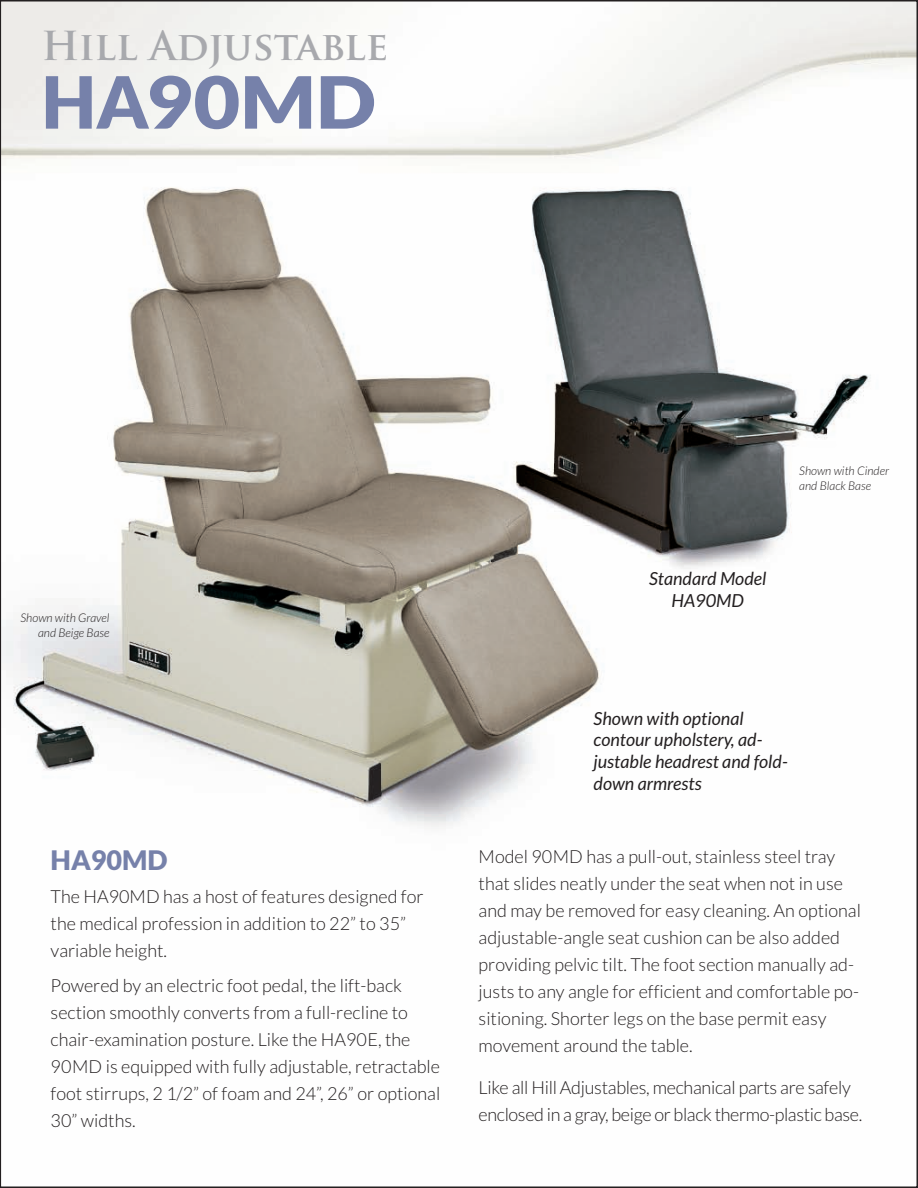
<style>
.page{position:relative;width:918px;height:1188px;background:#fff}
.page>*{position:absolute;margin:0;border:0;box-sizing:border-box;transform-origin:0 0}
.t1{font:900 72px "Lato";color:#7681aa}
.t2{font:700 39px "Trajan Pro";color:#a8a9ad}
.t3{font:900 27px "Lato";color:#7681aa}
.t4{font:300 18px/27px "Lato";color:#231f20}
.t5{font:italic 18px/21.6px "Lato";color:#231f20}
.t6{font:italic 300 12px/15px "Lato";color:#231f20;text-align:right}
</style>
<div class="page">
<img style="left:3px;top:3px;width:912px;height:824px">
<h2 class="t2" style="left:42px;top:30px;width:348px">Hill Adjustable</h2>
<h1 class="t1" style="left:42px;top:62px;width:336px">HA90MD</h1>
<p class="t6" style="left:20px;top:610px;width:91px">Shown with Gravel and Beige Base</p>
<h3 class="t3" style="left:51px;top:845px;width:119px">HA90MD</h3>
<p class="t4" style="left:51px;top:883px;width:375px">The HA90MD has a host of features designed for the medical profession in addition to 22” to 35” variable height.</p>
<p class="t4" style="left:51px;top:973px;width:391px">Powered by an electric foot pedal, the lift-back section smoothly converts from a full-recline to chair-examination posture. Like the HA90E, the 90MD is equipped with fully adjustable, retractable foot stirrups, 2 1/2” of foam and 24”, 26” or optional 30” widths.</p>
<p class="t5" style="left:649px;top:568px;width:119px;text-align:center">Standard Model<br>HA90MD</p>
<p class="t6" style="left:799px;top:464px;width:91px;text-align:left">Shown with Cinder and Black Base</p>
<p class="t5" style="left:594px;top:708px;width:196px">Shown with optional contour upholstery, ad&shy;justable headrest and fold&shy;down armrests</p>
<p class="t4" style="left:479px;top:843px;width:384px">Model 90MD has a pull-out, stainless steel tray that slides neatly under the seat when not in use and may be removed for easy cleaning. An optional adjustable-angle seat cushion can be also added providing pelvic tilt. The foot section manually ad&shy;justs to any angle for efficient and comfortable po&shy;sitioning. Shorter legs on the base permit easy movement around the table.</p>
<p class="t4" style="left:479px;top:1074px;width:385px">Like all Hill Adjustables, mechanical parts are safely enclosed in a gray, beige or black thermo-plastic base.</p>
</div>
